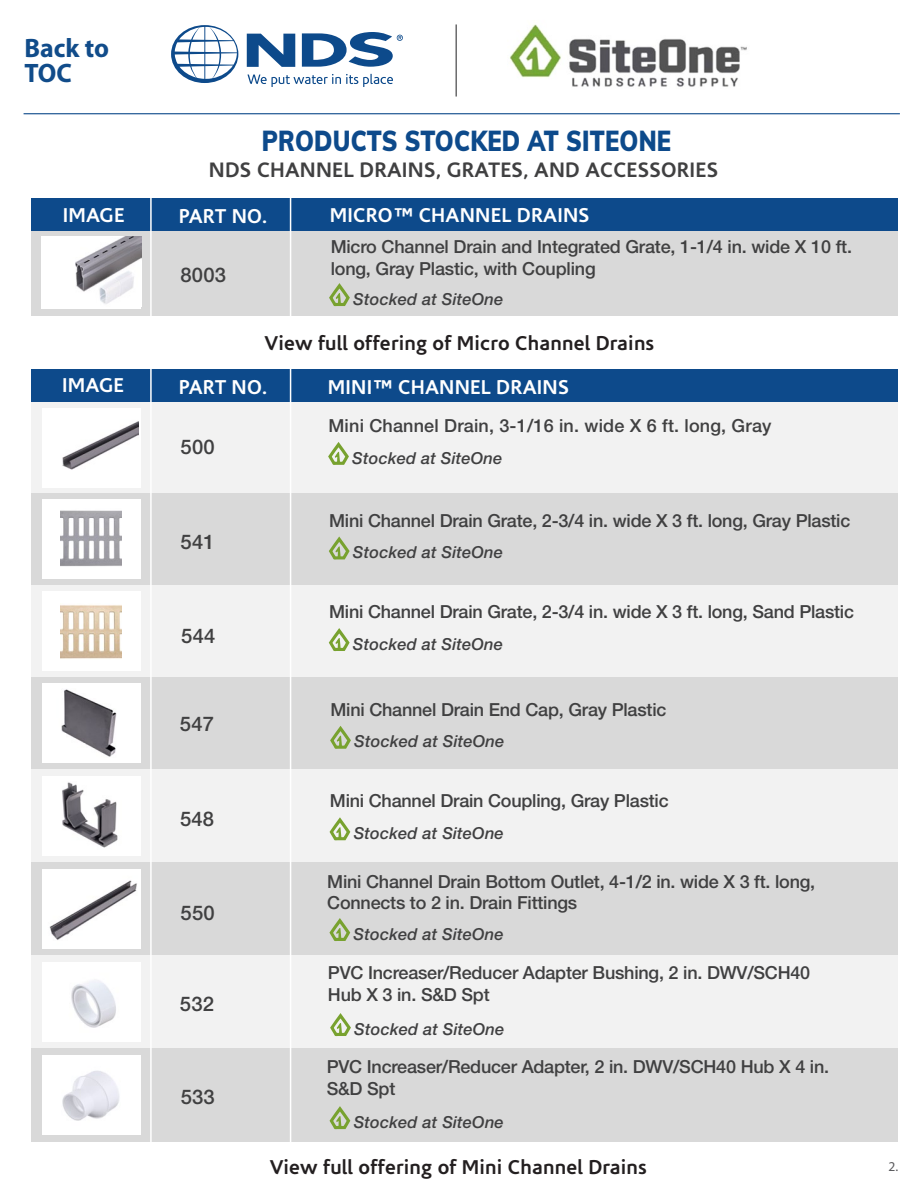
<style>
.page{position:relative;width:918px;height:1188px;background:#fff}
.page>*{position:absolute;margin:0;border:0;box-sizing:border-box;transform-origin:0 0}
.t1{font:900 28.35px "Muli";letter-spacing:.01em;color:#0d4a8b;scale:.83 1}
.t2{font:700 26.7px/25.5px "Myriad Pro";color:#114c8a}
.t3{font:700 21.15px "Corisande";letter-spacing:.01em;color:#404041}
.t4{font:700 20.25px "Corisande";letter-spacing:.01em;color:#231f20}
.t5{font:700 20.25px "Corisande";letter-spacing:.01em;color:#fff}
.t6{font:500 20.25px "Helvetica Neue LT Std";letter-spacing:.01em;color:#404041}
.t7{font:500 18px/21.6px "Helvetica Neue LT Std";letter-spacing:-.01em;color:#404041}
.t8{font:500 18px "Helvetica Neue LT Std";letter-spacing:.01em;color:#404041}
.t9{font:italic 500 16.5px "Helvetica Neue LT Std";letter-spacing:.01em;color:#404041}
.t10{font:13.5px "Myriad Pro";color:#59595c}
</style>
<div class="page">
<div style="left:17px;top:378px;width:886px;height:121px;background:#f2f2f2"></div>
<hr style="left:24px;top:113px;width:876px;height:1px;background:#0d4a8b">
<div style="left:19px;top:223px;width:886px;height:93px;background:#d9d9d9"></div>
<div style="left:17px;top:493px;width:886px;height:99px;background:#d9d9d9"></div>
<div style="left:15px;top:585px;width:887px;height:92px;background:#f2f2f2"></div>
<div style="left:15px;top:677px;width:887px;height:111px;background:#d9d9d9"></div>
<div style="left:14px;top:770px;width:886px;height:98px;background:#f2f2f2"></div>
<div style="left:14px;top:863px;width:886px;height:98px;background:#d9d9d9"></div>
<div style="left:16px;top:956px;width:886px;height:92px;background:#f2f2f2"></div>
<div style="left:14px;top:1048px;width:885px;height:94px;background:#d9d9d9"></div>
<div style="left:23px;top:199px;width:886px;height:32px;background:#0d4a8b"></div>
<div style="left:20px;top:369px;width:889px;height:32px;background:#0d4a8b"></div>
<div style="left:898px;top:188px;width:20px;height:967px;background:#fff"></div>
<div style="left:0;top:173px;width:31px;height:983px;background:#fff"></div>
<hr style="left:150px;top:196px;width:2px;height:967px;background:#fff">
<hr style="left:290px;top:194px;width:1px;height:966px;background:#fff">
<svg style="left:329px;top:283px;width:21px;height:23px"></svg>
<svg style="left:328px;top:442px;width:21px;height:23px"></svg>
<svg style="left:329px;top:537px;width:21px;height:23px"></svg>
<svg style="left:329px;top:628px;width:21px;height:23px"></svg>
<svg style="left:330px;top:726px;width:21px;height:23px"></svg>
<svg style="left:330px;top:817px;width:20px;height:23px"></svg>
<svg style="left:329px;top:918px;width:21px;height:23px"></svg>
<svg style="left:330px;top:1013px;width:21px;height:23px"></svg>
<svg style="left:330px;top:1106px;width:20px;height:23px"></svg>
<div style="left:41px;top:237px;width:100px;height:72px;background:#fff"></div>
<img style="left:75px;top:237px;width:66px;height:67px">
<div style="left:42px;top:408px;width:99px;height:79px;background:#fff"></div>
<div style="left:42px;top:499px;width:99px;height:79px;background:#fff"></div>
<div style="left:42px;top:591px;width:99px;height:80px;background:#fff"></div>
<div style="left:42px;top:684px;width:99px;height:79px;background:#fff"></div>
<div style="left:42px;top:777px;width:99px;height:79px;background:#fff"></div>
<div style="left:42px;top:870px;width:99px;height:79px;background:#fff"></div>
<div style="left:42px;top:962px;width:99px;height:79px;background:#fff"></div>
<div style="left:42px;top:1055px;width:99px;height:79px;background:#fff"></div>
<img style="left:62px;top:421px;width:77px;height:49px">
<img style="left:61px;top:510px;width:61px;height:57px">
<img style="left:60px;top:605px;width:62px;height:54px">
<img style="left:61px;top:689px;width:56px;height:68px">
<img style="left:62px;top:782px;width:56px;height:66px">
<img style="left:49px;top:880px;width:88px;height:60px">
<img style="left:71px;top:980px;width:45px;height:48px">
<img style="left:62px;top:1070px;width:58px;height:51px">
<svg style="left:247px;top:34px;width:48px;height:33px"></svg>
<svg style="left:171px;top:25px;width:67px;height:58px"></svg>
<svg style="left:302px;top:32px;width:101px;height:35px"></svg>
<svg style="left:247px;top:74px;width:146px;height:13px"></svg>
<img style="left:510px;top:24px;width:237px;height:63px">
<hr style="left:456px;top:24px;width:1px;height:73px;background:#404041">
<h2 class="t2" style="left:25px;top:34px;width:86px">Back to<br>TOC</h2>
<p class="t5" style="left:63px;top:204px;width:63px">IMAGE</p>
<p class="t5" style="left:62px;top:373px;width:63px">IMAGE</p>
<h1 class="t1" style="left:262px;top:120px;width:495px">PRODUCTS STOCKED AT SITEONE</h1>
<p class="t3" style="left:209px;top:157px;width:511px">NDS CHANNEL DRAINS, GRATES, AND ACCESSORIES</p>
<p class="t5" style="left:179px;top:204px;width:90px">PART NO.</p>
<p class="t5" style="left:330px;top:203px;width:261px">MICRO™ CHANNEL DRAINS</p>
<p class="t6" style="left:180px;top:263px;width:47px">8003</p>
<p class="t7" style="left:331px;top:236px;width:523px">Micro Channel Drain and Integrated Grate, 1-1/4 in. wide X 10 ft. long, Gray Plastic, with Coupling</p>
<p class="t9" style="left:353px;top:289px;width:152px">Stocked at SiteOne</p>
<p class="t4" style="left:265px;top:331px;width:391px">View full offering of Micro Channel Drains</p>
<p class="t5" style="left:179px;top:376px;width:90px">PART NO.</p>
<p class="t5" style="left:328px;top:375px;width:243px">MINI™ CHANNEL DRAINS</p>
<p class="t6" style="left:181px;top:435px;width:36px">500</p>
<p class="t6" style="left:181px;top:530px;width:36px">541</p>
<p class="t6" style="left:181px;top:623px;width:36px">544</p>
<p class="t6" style="left:180px;top:712px;width:36px">547</p>
<p class="t6" style="left:180px;top:807px;width:36px">548</p>
<p class="t6" style="left:181px;top:901px;width:36px">550</p>
<p class="t6" style="left:180px;top:991px;width:36px">532</p>
<p class="t6" style="left:181px;top:1085px;width:36px">533</p>
<p class="t8" style="left:328px;top:415px;width:445px">Mini Channel Drain, 3-1/16 in. wide X 6 ft. long, Gray</p>
<p class="t9" style="left:352px;top:448px;width:152px">Stocked at SiteOne</p>
<p class="t7" style="left:329px;top:509px;width:523px">Mini Channel Drain Grate, 2-3/4 in. wide X 3 ft. long, Gray Plastic</p>
<p class="t9" style="left:353px;top:543px;width:152px">Stocked at SiteOne</p>
<p class="t7" style="left:329px;top:601px;width:526px">Mini Channel Drain Grate, 2-3/4 in. wide X 3 ft. long, Sand Plastic</p>
<p class="t9" style="left:353px;top:634px;width:152px">Stocked at SiteOne</p>
<p class="t7" style="left:330px;top:699px;width:338px">Mini Channel Drain End Cap, Gray Plastic</p>
<p class="t9" style="left:354px;top:732px;width:152px">Stocked at SiteOne</p>
<p class="t7" style="left:330px;top:790px;width:340px">Mini Channel Drain Coupling, Gray Plastic</p>
<p class="t9" style="left:354px;top:823px;width:152px">Stocked at SiteOne</p>
<p class="t7" style="left:327px;top:870px;width:489px">Mini Channel Drain Bottom Outlet, 4-1/2 in. wide X 3 ft. long,<br>Connects to 2 in. Drain Fittings</p>
<p class="t9" style="left:354px;top:924px;width:152px">Stocked at SiteOne</p>
<p class="t7" style="left:328px;top:962px;width:484px">PVC Increaser/Reducer Adapter Bushing, 2 in. DWV/SCH40<br>Hub X 3 in. S&amp;D Spt</p>
<p class="t9" style="left:354px;top:1019px;width:152px">Stocked at SiteOne</p>
<p class="t7" style="left:327px;top:1056px;width:504px">PVC Increaser/Reducer Adapter, 2 in. DWV/SCH40 Hub X 4 in.<br>S&amp;D Spt</p>
<p class="t9" style="left:354px;top:1112px;width:152px">Stocked at SiteOne</p>
<p class="t4" style="left:270px;top:1155px;width:379px">View full offering of Mini Channel Drains</p>
<p class="t10" style="left:889px;top:1158px;width:11px">2.</p>
</div>
